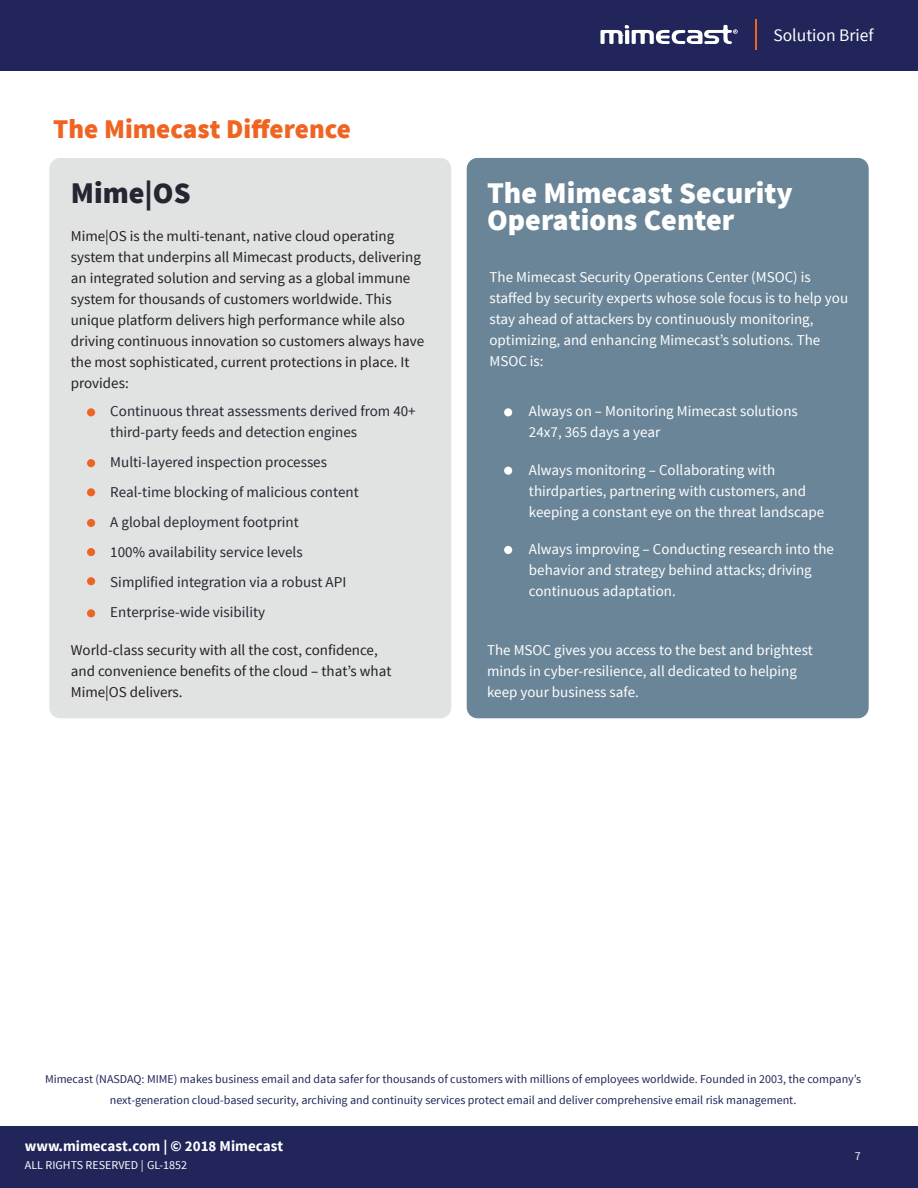
<style>
.page{position:relative;width:918px;height:1188px;background:#fff}
.page>*{position:absolute;margin:0;border:0;box-sizing:border-box;transform-origin:0 0}
.t1{font:900 30px/27px "Source Sans Pro";color:#fff}
.t2{font:900 30px "Source Sans Pro";color:#232730}
.Headline_Copy_Primar{font:900 27px "Source Sans Pro";color:#ef6422}
.t3{font:17.55px "Source Sans Pro";color:#fff}
.t4{font:15px/21px "Source Sans Pro";color:#fff}
.t5{font:15px/21px "Source Sans Pro";color:#231f20}
.t6{font:15px/30px "Source Sans Pro";color:#232730}
.t7{font:700 15px "Source Sans Pro";color:#fff}
.Body_Copy{font:12px/21px "Source Sans Pro";color:#21255a;text-align:center}
.t8{font:12px "Source Sans Pro";color:#fff}
</style>
<div class="page">
<div style="left:0;top:1126px;width:918px;height:62px;background:#21255a"></div>
<div style="left:0;top:0;width:918px;height:71px;background:#21255a"></div>
<svg style="left:600px;top:25px;width:138px;height:19px"></svg>
<hr style="left:755px;top:19px;width:1px;height:31px;background:#ef6422">
<div style="left:49px;top:158px;width:402px;height:560px;background:#e1e2e2;border-radius:11px"></div>
<div style="left:467px;top:158px;width:402px;height:560px;background:#6a8597;border-radius:11px"></div>
<div style="left:87px;top:408px;width:8px;height:8px;background:#ef6422;border-radius:50%"></div>
<div style="left:87px;top:459px;width:8px;height:8px;background:#ef6422;border-radius:50%"></div>
<div style="left:87px;top:488px;width:8px;height:8px;background:#ef6422;border-radius:50%"></div>
<div style="left:87px;top:519px;width:8px;height:8px;background:#ef6422;border-radius:50%"></div>
<div style="left:87px;top:548px;width:8px;height:8px;background:#ef6422;border-radius:50%"></div>
<div style="left:87px;top:577px;width:8px;height:8px;background:#ef6422;border-radius:50%"></div>
<div style="left:87px;top:609px;width:8px;height:8px;background:#ef6422;border-radius:50%"></div>
<div style="left:504px;top:408px;width:8px;height:8px;background:#fff;border-radius:50%"></div>
<div style="left:504px;top:467px;width:8px;height:8px;background:#fff;border-radius:50%"></div>
<div style="left:504px;top:546px;width:8px;height:8px;background:#fff;border-radius:50%"></div>
<p class="Headline_Copy_Primar" style="left:53px;top:111px;width:299px">The Mimecast Difference</p>
<p class="t3" style="left:773px;top:24px;width:102px">Solution Brief</p>
<p class="t2" style="left:71px;top:173px;width:121px">Mime|OS</p>
<p class="t1" style="left:487px;top:180px;width:307px">The Mimecast Security<br>Operations Center</p>
<p class="t5" style="left:71px;top:226px;width:355px">Mime|OS is the multi-tenant, native cloud operating system that underpins all Mimecast products, delivering an integrated solution and serving as a global immune system for thousands of customers worldwide. This unique platform delivers high performance while also driving continuous innovation so customers always have the most sophisticated, current protections in place. It provides:</p>
<p class="t4" style="left:489px;top:267px;width:360px">The Mimecast Security Operations Center (MSOC) is staffed by security experts whose sole focus is to help you stay ahead of attackers by continuously monitoring, optimizing, and enhancing Mimecast’s solutions. The MSOC is:</p>
<p class="t6" style="left:110px;top:401px;width:307px;line-height:21px">Continuous threat assessments derived from 40+ third-party feeds and detection engines</p>
<p class="t6" style="left:110px;top:447px;width:250px">Multi-layered inspection processes Real-time blocking of malicious content A global deployment footprint<br>100% availability service levels Simplified integration via a robust API Enterprise-wide visibility</p>
<p class="t4" style="left:529px;top:401px;width:270px">Always on – Monitoring Mimecast solutions<br>24x7, 365 days a year</p>
<p class="t4" style="left:529px;top:459px;width:297px">Always monitoring – Collaborating with thirdparties, partnering with customers, and keeping a constant eye on the threat landscape</p>
<p class="t4" style="left:529px;top:539px;width:307px">Always improving – Conducting research into the behavior and strategy behind attacks; driving continuous adaptation.</p>
<p class="t5" style="left:71px;top:640px;width:322px">World-class security with all the cost, confidence, and convenience benefits of the cloud – that’s what<br>Mime|OS delivers.</p>
<p class="t4" style="left:487px;top:640px;width:327px">The MSOC gives you access to the best and brightest minds in cyber-resilience, all dedicated to helping keep your business safe.</p>
<p class="Body_Copy" style="left:45px;top:1069px;width:818px">Mimecast (NASDAQ: MIME) makes business email and data safer for thousands of customers with millions of employees worldwide. Founded in 2003, the company’s next-generation cloud-based security, archiving and continuity services protect email and deliver comprehensive email risk management.</p>
<p class="t7" style="left:25px;top:1136px;width:260px">www.mimecast.com | © 2018 Mimecast</p>
<p class="t8" style="left:25px;top:1158px;width:164px">ALL RIGHTS RESERVED | GL-1852</p>
<p class="t8" style="left:855px;top:1149px;width:7px">7</p>
</div>
